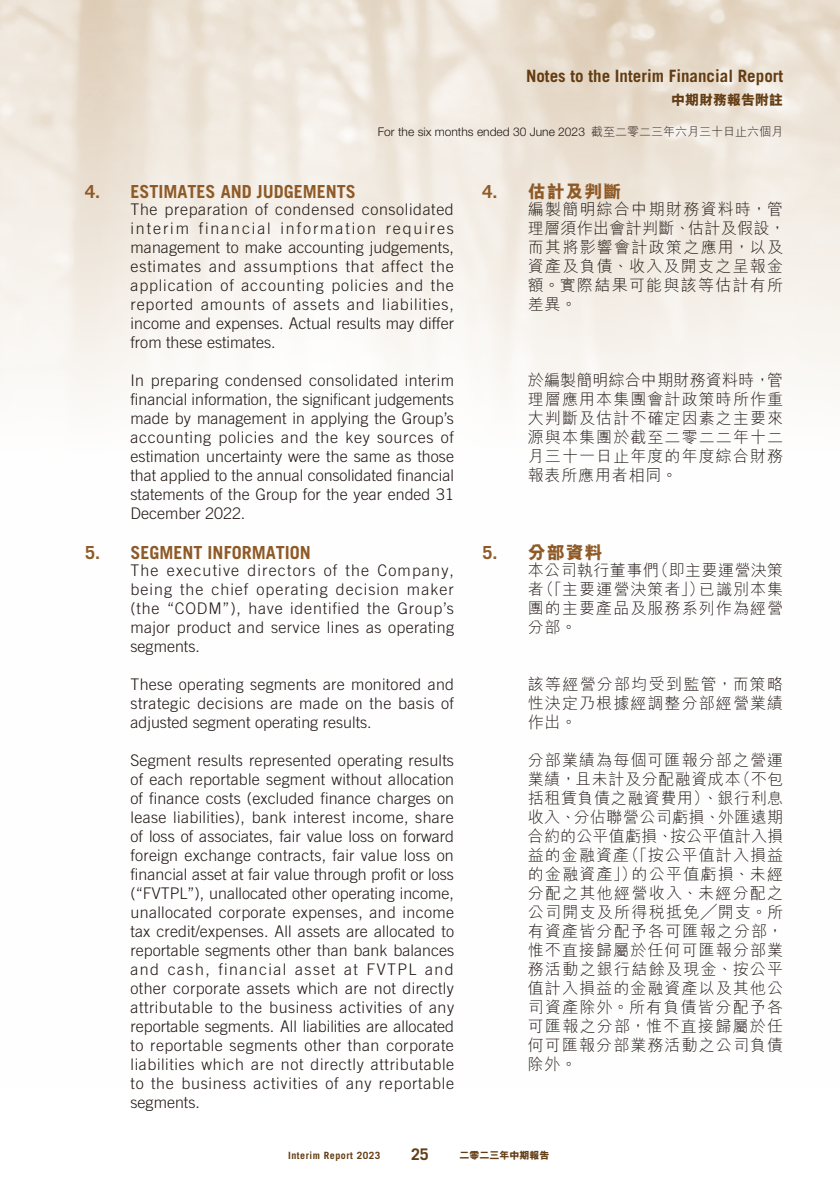
<style>
.page{position:relative;width:840px;height:1191px;background:#fff}
.page>*{position:absolute;margin:0;border:0;box-sizing:border-box;transform-origin:0 0}
.t1{font:700 18px "Trade Gothic LT Std";color:#8e5a27}
.t2{font:800 18px "M Hei HK";letter-spacing:.05em;color:#8e5a27}
.t3{font:700 17px "Trade Gothic LT Std";color:#633c12}
.t4{font:300 16px/19px "Trade Gothic LT Std";color:#231916;text-align:justify}
.t5{font:300 16px/19px "M Hei HK";letter-spacing:.07em;color:#231916;text-align:justify}
.t6{font:700 16px "Trade Gothic LT Std";color:#633c12}
.t7{font:800 14px "M Hei HK";color:#633c12}
.t8{font:300 12px "Helvetica Neue LT Std";color:#231916}
.t9{font:700 10px "Trade Gothic LT Std";letter-spacing:.05em;color:#633c12}
.t10{font:800 10px "M Hei HK";color:#633c12}
.s1{font-family:"M Hei HK"}
.s2{font-family:"Trade Gothic LT Std";font-weight:700}
</style>
<div class="page">
<p class="t3" style="left:525px;top:66px;width:258px">Notes to the Interim Financial Report</p>
<p class="t7" style="left:670px;top:92px;width:113px">中期財務報告附註</p>
<p class="t8" style="left:377px;top:124px;width:406px">For the six months ended 30 June 2023 <span class="s1">截至二零二三年六月三十日止六個月</span></p>
<p class="t1" style="left:85px;top:180px;width:272px">4. ESTIMATES AND JUDGEMENTS</p>
<p class="t4" style="left:130px;top:199px;width:325px">The preparation of condensed consolidated interim financial information requires management to make accounting judgements, estimates and assumptions that affect the application of accounting policies and the reported amounts of assets and liabilities, income and expenses. Actual results may differ from these estimates.</p>
<p class="t4" style="left:130px;top:370px;width:325px">In preparing condensed consolidated interim financial information, the significant judgements made by management in applying the Group’s accounting policies and the key sources of estimation uncertainty were the same as those that applied to the annual consolidated financial statements of the Group for the year ended 31<br>December 2022.</p>
<p class="t1" style="left:85px;top:541px;width:227px">5. SEGMENT INFORMATION</p>
<p class="t4" style="left:130px;top:560px;width:325px">The executive directors of the Company, being the chief operating decision maker (the “CODM”), have identified the Group’s major product and service lines as operating segments.</p>
<p class="t4" style="left:130px;top:674px;width:325px">These operating segments are monitored and strategic decisions are made on the basis of adjusted segment operating results.</p>
<p class="t4" style="left:130px;top:750px;width:325px">Segment results represented operating results of each reportable segment without allocation of finance costs (excluded finance charges on lease liabilities), bank interest income, share of loss of associates, fair value loss on forward foreign exchange contracts, fair value loss on financial asset at fair value through profit or loss (“FVTPL”), unallocated other operating income, unallocated corporate expenses, and income tax credit/expenses. All assets are allocated to reportable segments other than bank balances and cash, financial asset at FVTPL and other corporate assets which are not directly attributable to the business activities of any reportable segments. All liabilities are allocated to reportable segments other than corporate liabilities which are not directly attributable to the business activities of any reportable segments.</p>
<p class="t2" style="left:482px;top:182px;width:140px"><span class="s2">4.</span> 估計及判斷</p>
<p class="t5" style="left:527px;top:199px;width:259px;text-align:left">編製簡明綜合中期財務資料時，管理層須作出會計判斷、估計及假設，而其將影響會計政策之應用，以及資產及負債、收入及開支之呈報金額。實際結果可能與該等估計有所差異。</p>
<p class="t5" style="left:527px;top:370px;width:257px">於編製簡明綜合中期財務資料時，管理層應用本集團會計政策時所作重大判斷及估計不確定因素之主要來源與本集團於截至二零二二年十二月三十一日止年度的年度綜合財務報表所應用者相同。</p>
<p class="t2" style="left:482px;top:543px;width:122px"><span class="s2">5.</span> 分部資料</p>
<p class="t5" style="left:527px;top:560px;width:257px">本公司執行董事們（即主要運營決策者（「主要運營決策者」）已識別本集團的主要產品及服務系列作為經營分部。</p>
<p class="t5" style="left:527px;top:674px;width:257px">該等經營分部均受到監管，而策略性決定乃根據經調整分部經營業績作出。</p>
<p class="t5" style="left:527px;top:750px;width:257px">分部業績為每個可匯報分部之營運業績，且未計及分配融資成本（不包括租賃負債之融資費用）、銀行利息收入、分佔聯營公司虧損、外匯遠期合約的公平值虧損、按公平值計入損益的金融資產（「按公平值計入損益的金融資產」）的公平值虧損、未經分配之其他經營收入、未經分配之公司開支及所得稅抵免╱開支。所有資產皆分配予各可匯報之分部，惟不直接歸屬於任何可匯報分部業務活動之銀行結餘及現金、按公平值計入損益的金融資產以及其他公司資產除外。所有負債皆分配予各可匯報之分部，惟不直接歸屬於任何可匯報分部業務活動之公司負債除外。</p>
<p class="t9" style="left:288px;top:1149px;width:94px">Interim Report 2023</p>
<p class="t6" style="left:411px;top:1144px;width:19px">25</p>
<p class="t10" style="left:459px;top:1150px;width:91px">二零二三年中期報告</p>
</div>
